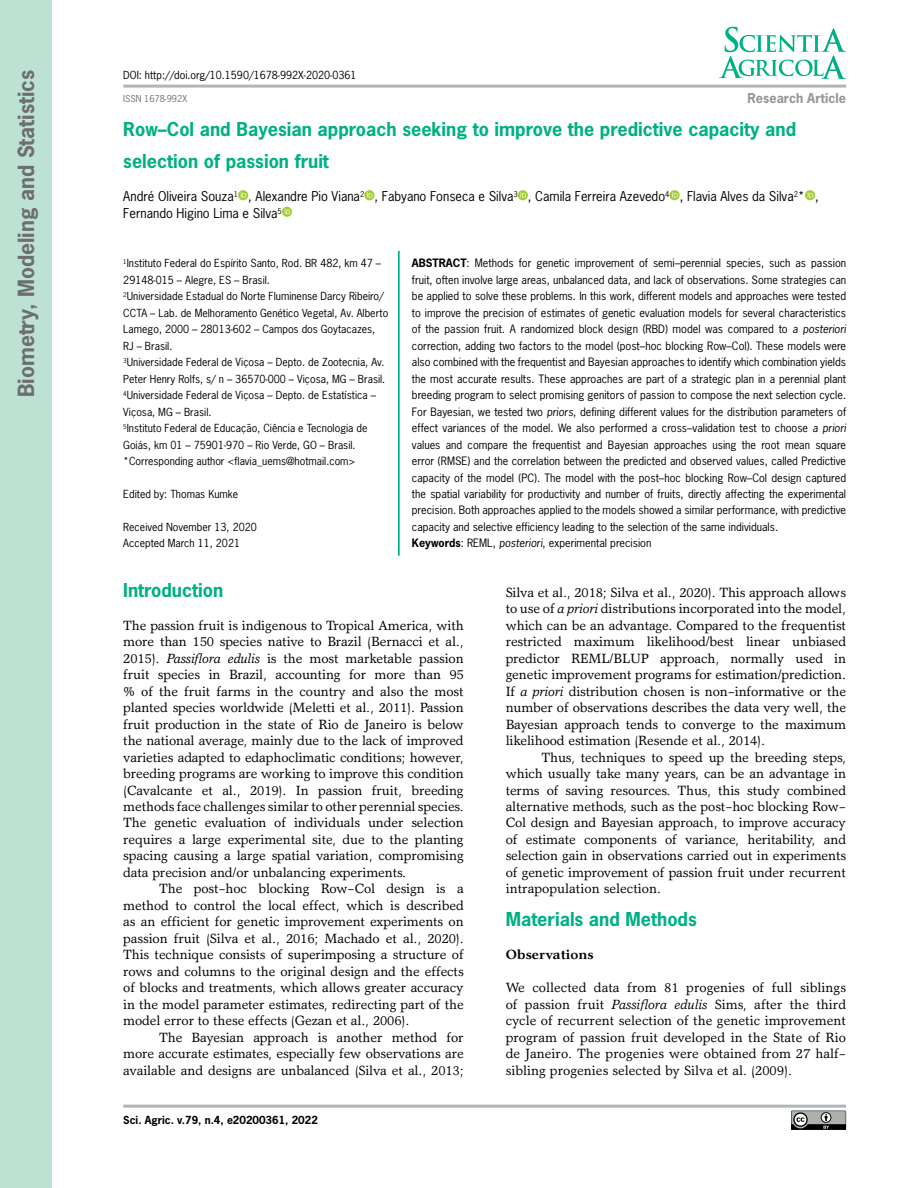
<style>
.page{position:relative;width:918px;height:1188px;background:#fff}
.page>*{position:absolute;margin:0;border:0;box-sizing:border-box;transform-origin:0 0}
.t1{font:700 21px "News Gothic";color:#6d6e71}
.t2{font:700 18px "News Gothic";color:#00b085}
.t3{font:13.5px/16.5px "Garth Graphic";letter-spacing:-.01em;color:#000;text-align:justify}
.t4{font:700 13.5px "Garth Graphic";color:#000}
.t5{font:12.75px/16.5px "News Gothic";color:#000}
.t6{font:700 12.75px "News Gothic";color:#939598}
.t7{font:10.8px/16.5px "News Gothic";color:#000}
.t8{font:10.5px/16.5px "News Gothic";color:#000}
.t9{font:700 10.5px "News Gothic";color:#000}
.t10{font:9px "News Gothic";color:#6d6e71}
.s1{font-style:italic}
.s2{font-weight:700}
</style>
<div class="page">
<svg style="left:719px;top:27px;width:127px;height:52px"></svg>
<div style="left:0;top:0;width:51px;height:1188px;background:#bde2d4"></div>
<hr style="left:123px;top:85px;width:723px;height:3px;background:#b0b7bb">
<hr style="left:123px;top:1105px;width:723px;height:3px;background:#b0b7bb">
<svg style="left:791px;top:1111px;width:56px;height:19px"></svg>
<svg style="left:238px;top:190px;width:10px;height:10px"></svg>
<svg style="left:241px;top:192px;width:5px;height:6px"></svg>
<svg style="left:364px;top:190px;width:11px;height:10px"></svg>
<svg style="left:367px;top:192px;width:6px;height:6px"></svg>
<div style="left:518px;top:190px;width:10px;height:10px;background:#a6cc38;border-radius:50%"></div>
<svg style="left:520px;top:192px;width:6px;height:6px"></svg>
<svg style="left:669px;top:190px;width:11px;height:10px"></svg>
<svg style="left:672px;top:192px;width:6px;height:6px"></svg>
<svg style="left:805px;top:190px;width:10px;height:10px"></svg>
<svg style="left:808px;top:192px;width:5px;height:6px"></svg>
<svg style="left:282px;top:207px;width:10px;height:10px"></svg>
<svg style="left:285px;top:208px;width:5px;height:6px"></svg>
<hr style="left:398px;top:251px;width:2px;height:305px;background:#00b085">
<h1 class="t1" style="left:12px;top:397px;width:329px;rotate:-90deg">Biometry, Modeling and Statistics</h1>
<p class="t8" style="left:123px;top:66px;width:235px">DOI: http://doi.org/10.1590/1678-992X-2020-0361</p>
<p class="t10" style="left:123px;top:93px;width:65px">ISSN 1678-992X</p>
<p class="t6" style="left:748px;top:89px;width:100px">Research Article</p>
<h2 class="t2" style="left:123px;top:117px;width:675px">Row–Col and Bayesian approach seeking to improve the predictive capacity and</h2>
<h2 class="t2" style="left:123px;top:150px;width:207px">selection of passion fruit</h2>
<p class="t5" style="left:123px;top:188px;width:697px">André Oliveira Souza<sup>1</sup> , Alexandre Pio Viana<sup>2</sup> , Fabyano Fonseca e Silva<sup>3</sup> , Camila Ferreira Azevedo<sup>4</sup> , Flavia Alves da Silva<sup>2</sup>* ,<br>Fernando Higino Lima e Silva<sup>5</sup></p>
<p class="t8" style="left:123px;top:255px;width:267px"><sup>1</sup>Instituto Federal do Espírito Santo, Rod. BR 482, km 47 – 29148-015 – Alegre, ES – Brasil.<br><sup>2</sup>Universidade Estadual do Norte Fluminense Darcy Ribeiro/ CCTA – Lab. de Melhoramento Genético Vegetal, Av. Alberto Lamego, 2000 – 28013-602 – Campos dos Goytacazes,<br>RJ – Brasil.<br><sup>3</sup>Universidade Federal de Viçosa – Depto. de Zootecnia, Av.<br>Peter Henry Rolfs, s/ n – 36570-000 – Viçosa, MG – Brasil.<br><sup>4</sup>Universidade Federal de Viçosa – Depto. de Estatística – Viçosa, MG – Brasil.<br><sup>5</sup>Instituto Federal de Educação, Ciência e Tecnologia de Goiás, km 01 – 75901-970 – Rio Verde, GO – Brasil. *Corresponding author &lt;flavia_uems@hotmail.com&gt;</p>
<p class="t8" style="left:123px;top:486px;width:117px">Edited by: Thomas Kumke</p>
<p class="t8" style="left:123px;top:519px;width:135px">Received November 13, 2020<br>Accepted March 11, 2021</p>
<h2 class="t2" style="left:123px;top:578px;width:101px">Introduction</h2>
<p class="t3" style="left:123px;top:617px;width:342px">The passion fruit is indigenous to Tropical America, with more than 150 species native to Brazil (Bernacci et al., 2015). <span class="s1">Passiflora edulis</span> is the most marketable passion fruit species in Brazil, accounting for more than 95 % of the fruit farms in the country and also the most planted species worldwide (Meletti et al., 2011). Passion fruit production in the state of Rio de Janeiro is below the national average, mainly due to the lack of improved varieties adapted to edaphoclimatic conditions; however, breeding programs are working to improve this condition (Cavalcante et al., 2019). In passion fruit, breeding methods face challenges similar to other perennial species.<br>The genetic evaluation of individuals under selection requires a large experimental site, due to the planting spacing causing a large spatial variation, compromising data precision and/or unbalancing experiments.</p>
<p class="t3" style="left:123px;top:880px;width:342px;text-indent:36px">The post–hoc blocking Row–Col design is a method to control the local effect, which is described as an efficient for genetic improvement experiments on passion fruit (Silva et al., 2016; Machado et al., 2020).<br>This technique consists of superimposing a structure of rows and columns to the original design and the effects of blocks and treatments, which allows greater accuracy in the model parameter estimates, redirecting part of the model error to these effects (Gezan et al., 2006).</p>
<p class="t3" style="left:123px;top:1029px;width:342px;text-indent:36px">The Bayesian approach is another method for more accurate estimates, especially few observations are available and designs are unbalanced (Silva et al., 2013;</p>
<p class="t7" style="left:412px;top:255px;width:436px"><span class="s2">ABSTRACT</span>: Methods for genetic improvement of semi–perennial species, such as passion fruit, often involve large areas, unbalanced data, and lack of observations. Some strategies can be applied to solve these problems. In this work, different models and approaches were tested to improve the precision of estimates of genetic evaluation models for several characteristics of the passion fruit. A randomized block design (RBD) model was compared to <span class="s1">a posteriori </span>correction, adding two factors to the model (post–hoc blocking Row–Col). These models were also combined with the frequentist and Bayesian approaches to identify which combination yields the most accurate results. These approaches are part of a strategic plan in a perennial plant breeding program to select promising genitors of passion to compose the next selection cycle.<br>For Bayesian, we tested two <span class="s1">priors</span>, defining different values for the distribution parameters of effect variances of the model. We also performed a cross–validation test to choose <span class="s1">a priori </span>values and compare the frequentist and Bayesian approaches using the root mean square error (RMSE) and the correlation between the predicted and observed values, called Predictive capacity of the model (PC). The model with the post–hoc blocking Row–Col design captured the spatial variability for productivity and number of fruits, directly affecting the experimental precision. Both approaches applied to the models showed a similar performance, with predictive capacity and selective efficiency leading to the selection of the same individuals.<br><span class="s2">Keywords</span>: REML, <span class="s1">posteriori</span>, experimental precision</p>
<p class="t3" style="left:506px;top:584px;width:342px">Silva et al., 2018; Silva et al., 2020). This approach allows to use of <span class="s1">a priori</span> distributions incorporated into the model, which can be an advantage. Compared to the frequentist restricted maximum likelihood/best linear unbiased predictor REML/BLUP approach, normally used in genetic improvement programs for estimation/prediction.<br>If <span class="s1">a priori</span> distribution chosen is non–informative or the number of observations describes the data very well, the Bayesian approach tends to converge to the maximum likelihood estimation (Resende et al., 2014).</p>
<p class="t3" style="left:506px;top:749px;width:342px;text-indent:36px">Thus, techniques to speed up the breeding steps, which usually take many years, can be an advantage in terms of saving resources. Thus, this study combined alternative methods, such as the post–hoc blocking Row– Col design and Bayesian approach, to improve accuracy of estimate components of variance, heritability, and selection gain in observations carried out in experiments of genetic improvement of passion fruit under recurrent intrapopulation selection.</p>
<h2 class="t2" style="left:506px;top:908px;width:193px">Materials and Methods</h2>
<p class="t4" style="left:506px;top:947px;width:90px">Observations</p>
<p class="t3" style="left:506px;top:979px;width:342px">We collected data from 81 progenies of full siblings of passion fruit <span class="s1">Passiflora edulis</span> Sims, after the third cycle of recurrent selection of the genetic improvement program of passion fruit developed in the State of Rio de Janeiro. The progenies were obtained from 27 half– sibling progenies selected by Silva et al. (2009).</p>
<p class="t9" style="left:123px;top:1113px;width:196px">Sci. Agric. v.79, n.4, e20200361, 2022</p>
</div>
